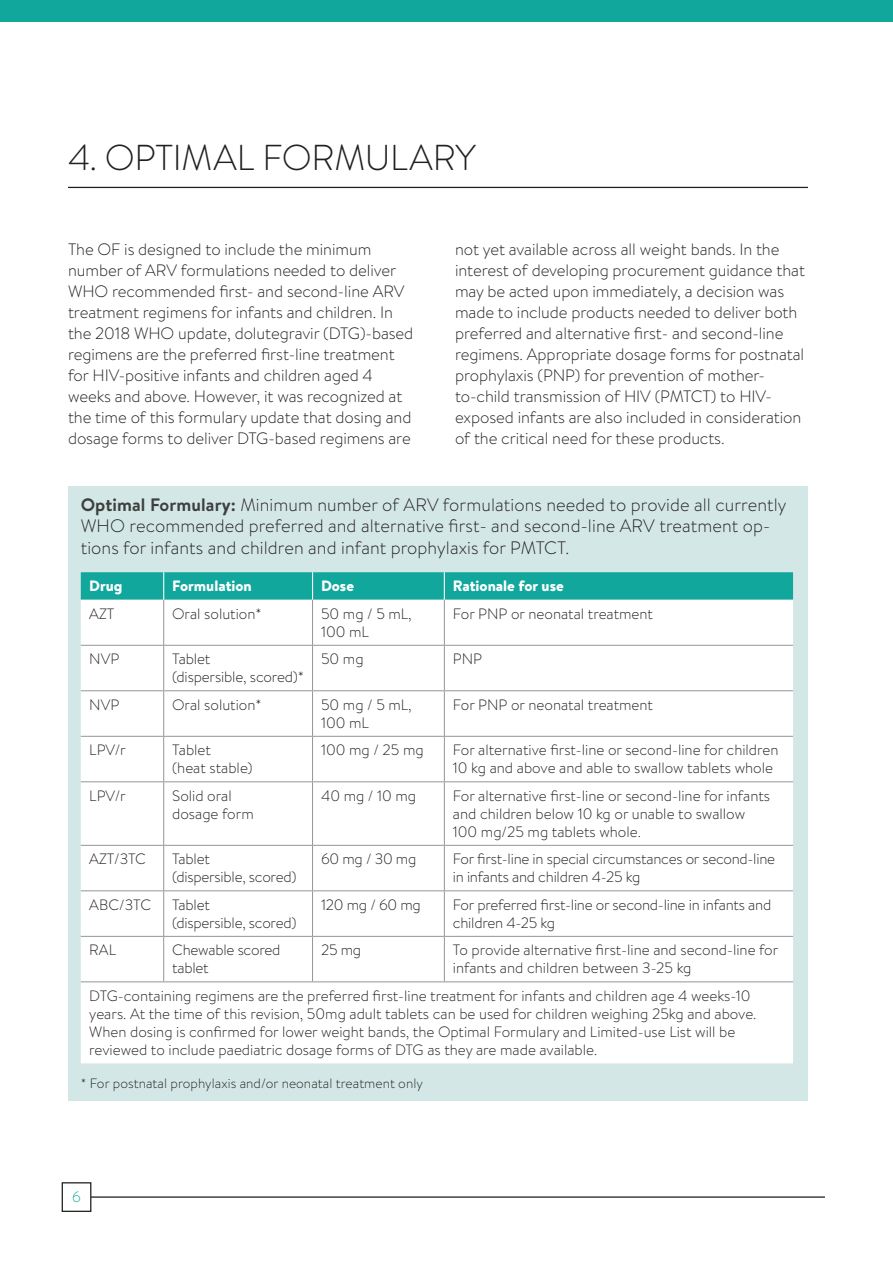
<style>
.page{position:relative;width:893px;height:1263px;background:#fff}
.page>*{position:absolute;margin:0;border:0;box-sizing:border-box;transform-origin:0 0}
.t1{font:300 36px "Brandon Text";letter-spacing:-.01em;color:#231f20}
.t2{font:300 18px/21px "Brandon Text";letter-spacing:.005em;color:#231f20}
.t3{font:300 16.5px/21px "Brandon Text";letter-spacing:-.005em;color:#231f20}
.t4{font:300 15px/18px "Brandon Text";color:#231f20}
.t5{font:900 15px "Brandon Text";color:#fff}
.t6{font:300 15px "Brandon Text";color:#12a79d}
.t7{font:300 13.5px "Brandon Text";letter-spacing:.005em;color:#231f20}
.s1{font-weight:700;color:#3e3e3f}
</style>
<div class="page">
<div style="left:0;top:0;width:893px;height:21px;background:#12a79d"></div>
<hr style="left:68px;top:187px;width:740px;height:1px;background:#231f20">
<div style="left:68px;top:486px;width:740px;height:615px;background:#d3e8e6"></div>
<div style="left:81px;top:600px;width:712px;height:463px;background:#fff"></div>
<svg style="left:81px;top:572px;width:712px;height:28px;background:#17a89e"></svg>
<hr style="left:163px;top:600px;width:1px;height:45px;background:#939598">
<hr style="left:312px;top:600px;width:1px;height:45px;background:#939598">
<hr style="left:444px;top:600px;width:1px;height:45px;background:#939598">
<hr style="left:81px;top:645px;width:83px;height:1px;background:#939598">
<hr style="left:164px;top:645px;width:149px;height:1px;background:#939598">
<hr style="left:163px;top:646px;width:1px;height:44px;background:#939598">
<hr style="left:313px;top:645px;width:131px;height:1px;background:#939598">
<hr style="left:312px;top:646px;width:1px;height:44px;background:#939598">
<hr style="left:444px;top:645px;width:349px;height:1px;background:#939598">
<hr style="left:444px;top:646px;width:1px;height:44px;background:#939598">
<hr style="left:81px;top:690px;width:83px;height:1px;background:#939598">
<hr style="left:164px;top:690px;width:149px;height:1px;background:#939598">
<hr style="left:163px;top:691px;width:1px;height:45px;background:#939598">
<hr style="left:313px;top:690px;width:131px;height:1px;background:#939598">
<hr style="left:312px;top:691px;width:1px;height:45px;background:#939598">
<hr style="left:444px;top:690px;width:349px;height:1px;background:#939598">
<hr style="left:444px;top:691px;width:1px;height:45px;background:#939598">
<hr style="left:81px;top:736px;width:83px;height:1px;background:#939598">
<hr style="left:164px;top:736px;width:149px;height:1px;background:#939598">
<hr style="left:163px;top:737px;width:1px;height:44px;background:#939598">
<hr style="left:313px;top:736px;width:131px;height:1px;background:#939598">
<hr style="left:312px;top:737px;width:1px;height:44px;background:#939598">
<hr style="left:444px;top:736px;width:349px;height:1px;background:#939598">
<hr style="left:444px;top:737px;width:1px;height:44px;background:#939598">
<hr style="left:81px;top:781px;width:83px;height:1px;background:#939598">
<hr style="left:164px;top:781px;width:149px;height:1px;background:#939598">
<hr style="left:163px;top:782px;width:1px;height:63px;background:#939598">
<hr style="left:313px;top:781px;width:131px;height:1px;background:#939598">
<hr style="left:312px;top:782px;width:1px;height:63px;background:#939598">
<hr style="left:444px;top:781px;width:349px;height:1px;background:#939598">
<hr style="left:444px;top:782px;width:1px;height:63px;background:#939598">
<hr style="left:81px;top:845px;width:83px;height:1px;background:#939598">
<hr style="left:164px;top:845px;width:149px;height:1px;background:#939598">
<hr style="left:163px;top:846px;width:1px;height:44px;background:#939598">
<hr style="left:313px;top:845px;width:131px;height:1px;background:#939598">
<hr style="left:312px;top:846px;width:1px;height:44px;background:#939598">
<hr style="left:444px;top:845px;width:349px;height:1px;background:#939598">
<hr style="left:444px;top:846px;width:1px;height:44px;background:#939598">
<hr style="left:81px;top:890px;width:83px;height:1px;background:#939598">
<hr style="left:164px;top:890px;width:149px;height:1px;background:#939598">
<hr style="left:163px;top:891px;width:1px;height:45px;background:#939598">
<hr style="left:313px;top:890px;width:131px;height:1px;background:#939598">
<hr style="left:312px;top:891px;width:1px;height:45px;background:#939598">
<hr style="left:444px;top:890px;width:349px;height:1px;background:#939598">
<hr style="left:444px;top:891px;width:1px;height:45px;background:#939598">
<hr style="left:81px;top:936px;width:83px;height:1px;background:#939598">
<hr style="left:164px;top:936px;width:149px;height:1px;background:#939598">
<hr style="left:163px;top:937px;width:1px;height:44px;background:#939598">
<hr style="left:313px;top:936px;width:131px;height:1px;background:#939598">
<hr style="left:312px;top:937px;width:1px;height:44px;background:#939598">
<hr style="left:444px;top:936px;width:349px;height:1px;background:#939598">
<hr style="left:444px;top:937px;width:1px;height:44px;background:#939598">
<hr style="left:81px;top:981px;width:83px;height:1px;background:#939598">
<hr style="left:164px;top:981px;width:149px;height:1px;background:#939598">
<hr style="left:313px;top:981px;width:131px;height:1px;background:#939598">
<hr style="left:444px;top:981px;width:349px;height:1px;background:#939598">
<hr style="left:85px;top:1196px;width:740px;height:2px;background:#231f20">
<div style="left:62px;top:1183px;width:29px;height:28px;background:#fff"></div>
<div style="left:62px;top:1182px;width:29px;height:30px;border:1px solid #231f20"></div>
<h1 class="t1" style="left:68px;top:133px;width:409px">4. OPTIMAL FORMULARY</h1>
<p class="t3" style="left:68px;top:238px;width:347px">The OF is designed to include the minimum number of ARV formulations needed to deliver WHO recommended first- and second-line ARV treatment regimens for infants and children. In the 2018 WHO update, dolutegravir (DTG)-based regimens are the preferred first-line treatment for HIV-positive infants and children aged 4 weeks and above. However, it was recognized at the time of this formulary update that dosing and dosage forms to deliver DTG-based regimens are</p>
<p class="t3" style="left:455px;top:238px;width:351px">not yet available across all weight bands. In the interest of developing procurement guidance that may be acted upon immediately, a decision was made to include products needed to deliver both preferred and alternative first- and second-line regimens. Appropriate dosage forms for postnatal prophylaxis (PNP) for prevention of mother&shy;to-child transmission of HIV (PMTCT) to HIV&shy;exposed infants are also included in consideration of the critical need for these products.</p>
<p class="t2" style="left:81px;top:494px;width:707px"><span class="s1">Optimal Formulary:</span> Minimum number of ARV formulations needed to provide all currently<br>WHO recommended preferred and alternative first- and second-line ARV treatment op&shy;tions for infants and children and infant prophylaxis for PMTCT.</p>
<p class="t5" style="left:89px;top:575px;width:35px">Drug</p>
<p class="t5" style="left:172px;top:575px;width:81px">Formulation</p>
<p class="t5" style="left:321px;top:575px;width:35px">Dose</p>
<p class="t5" style="left:453px;top:575px;width:112px">Rationale for use</p>
<p class="t4" style="left:89px;top:604px;width:27px">AZT</p>
<p class="t4" style="left:172px;top:604px;width:91px">Oral solution*</p>
<p class="t4" style="left:321px;top:604px;width:92px">50 mg / 5 mL,<br>100 mL</p>
<p class="t4" style="left:453px;top:604px;width:202px">For PNP or neonatal treatment</p>
<p class="t4" style="left:89px;top:649px;width:31px">NVP</p>
<p class="t4" style="left:172px;top:649px;width:133px">Tablet<br>(dispersible, scored)*</p>
<p class="t4" style="left:321px;top:649px;width:44px">50 mg</p>
<p class="t4" style="left:453px;top:649px;width:31px">PNP</p>
<p class="t4" style="left:89px;top:695px;width:31px">NVP</p>
<p class="t4" style="left:172px;top:695px;width:91px">Oral solution*</p>
<p class="t4" style="left:321px;top:695px;width:92px">50 mg / 5 mL,<br>100 mL</p>
<p class="t4" style="left:453px;top:695px;width:202px">For PNP or neonatal treatment</p>
<p class="t4" style="left:89px;top:741px;width:38px">LPV/r</p>
<p class="t4" style="left:172px;top:741px;width:82px">Tablet<br>(heat stable)</p>
<p class="t4" style="left:321px;top:741px;width:104px">100 mg / 25 mg</p>
<p class="t4" style="left:453px;top:741px;width:327px">For alternative first-line or second-line for children<br>10 kg and above and able to swallow tablets whole</p>
<p class="t4" style="left:89px;top:786px;width:38px">LPV/r</p>
<p class="t4" style="left:172px;top:786px;width:83px">Solid oral dosage form</p>
<p class="t4" style="left:321px;top:786px;width:97px">40 mg / 10 mg</p>
<p class="t4" style="left:453px;top:786px;width:319px">For alternative first-line or second-line for infants and children below 10 kg or unable to swallow<br>100 mg/25 mg tablets whole.</p>
<p class="t4" style="left:89px;top:850px;width:58px">AZT/3TC</p>
<p class="t4" style="left:172px;top:850px;width:126px">Tablet<br>(dispersible, scored)</p>
<p class="t4" style="left:321px;top:850px;width:97px">60 mg / 30 mg</p>
<p class="t4" style="left:453px;top:850px;width:324px">For first-line in special circumstances or second-line in infants and children 4-25 kg</p>
<p class="t4" style="left:89px;top:895px;width:63px">ABC/3TC</p>
<p class="t4" style="left:172px;top:895px;width:126px">Tablet<br>(dispersible, scored)</p>
<p class="t4" style="left:321px;top:895px;width:101px">120 mg / 60 mg</p>
<p class="t4" style="left:453px;top:895px;width:320px">For preferred first-line or second-line in infants and children 4-25 kg</p>
<p class="t4" style="left:89px;top:941px;width:28px">RAL</p>
<p class="t4" style="left:172px;top:941px;width:110px">Chewable scored tablet</p>
<p class="t4" style="left:321px;top:941px;width:42px">25 mg</p>
<p class="t4" style="left:453px;top:941px;width:327px">To provide alternative first-line and second-line for infants and children between 3-25 kg</p>
<p class="t4" style="left:89px;top:986px;width:669px">DTG-containing regimens are the preferred first-line treatment for infants and children age 4 weeks-10 years. At the time of this revision, 50mg adult tablets can be used for children weighing 25kg and above.<br>When dosing is confirmed for lower weight bands, the Optimal Formulary and Limited-use List will be reviewed to include paediatric dosage forms of DTG as they are made available.</p>
<p class="t7" style="left:81px;top:1074px;width:344px">* For postnatal prophylaxis and/or neonatal treatment only</p>
<p class="t6" style="left:72px;top:1187px;width:10px">6</p>
</div>
